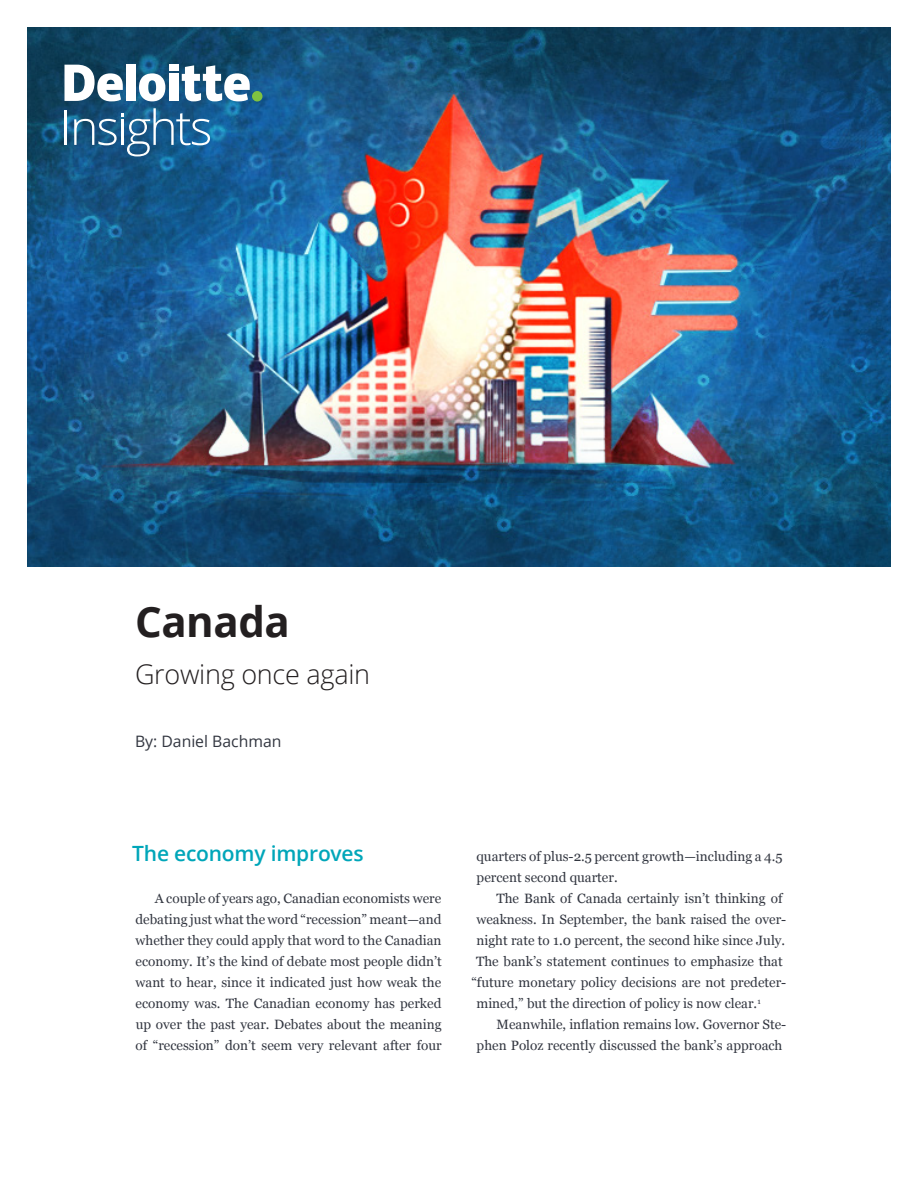
<style>
.page{position:relative;width:918px;height:1188px;background:#fff}
.page>*{position:absolute;margin:0;border:0;box-sizing:border-box;transform-origin:0 0}
.heading1{font:700 42px "Open Sans";letter-spacing:-.01em;color:#231f20}
.heading1a-subheading{font:300 27px "Open Sans";letter-spacing:-.01em;color:#231f20}
.heading2{font:600 21px "Open Sans";letter-spacing:-.01em;color:#00a6b9}
.Byline{font:15.75px "Open Sans";color:#323640}
.body-copy{font:13.5px/21px "Georgia";color:#323640;text-align:justify}
</style>
<div class="page">
<img style="left:28px;top:27px;width:862px;height:540px">
<div style="left:252px;top:91px;width:10px;height:11px;background:#7fc241;border-radius:50%"></div>
<div style="left:126px;top:64px;width:9px;height:37px;background:#fff"></div>
<svg style="left:139px;top:73px;width:26px;height:28px"></svg>
<div style="left:169px;top:74px;width:9px;height:27px;background:#fff"></div>
<div style="left:169px;top:64px;width:9px;height:7px;background:#fff"></div>
<svg style="left:182px;top:65px;width:68px;height:36px"></svg>
<svg style="left:64px;top:65px;width:59px;height:36px"></svg>
<hr style="left:65px;top:111px;width:2px;height:34px;background:#fff">
<svg style="left:74px;top:108px;width:136px;height:48px"></svg>
<p class="heading1" style="left:135px;top:593px;width:156px">Canada</p>
<p class="heading1a-subheading" style="left:135px;top:656px;width:237px">Growing once again</p>
<p class="Byline" style="left:135px;top:730px;width:148px">By: Daniel Bachman</p>
<p class="heading2" style="left:132px;top:839px;width:233px">The economy improves</p>
<p class="body-copy" style="left:136px;top:887px;width:308px;text-indent:19px">A couple of years ago, Canadian economists were debating just what the word “recession” meant—and whether they could apply that word to the Canadian economy. It’s the kind of debate most people didn’t want to hear, since it indicated just how weak the economy was. The Canadian economy has perked up over the past year. Debates about the meaning of “recession” don’t seem very relevant after four</p>
<p class="body-copy" style="left:476px;top:845px;width:308px">quarters of plus-2.5 percent growth—including a 4.5 percent second quarter.</p>
<p class="body-copy" style="left:496px;top:887px;width:288px">The Bank of Canada certainly isn’t thinking of</p>
<p class="body-copy" style="left:476px;top:908px;width:311px">weakness. In September, the bank raised the over-</p>
<p class="body-copy" style="left:476px;top:929px;width:310px">night rate to 1.0 percent, the second hike since July.</p>
<p class="body-copy" style="left:476px;top:950px;width:308px">The bank’s statement continues to emphasize that</p>
<p class="body-copy" style="left:471px;top:971px;width:316px">“future monetary policy decisions are not predeter-</p>
<p class="body-copy" style="left:476px;top:992px;width:286px">mined,” but the direction of policy is now clear.<sup>1</sup></p>
<p class="body-copy" style="left:477px;top:1013px;width:311px;text-align:right">Meanwhile, inflation remains low. Governor Ste&shy;phen Poloz recently discussed the bank’s approach</p>
</div>
